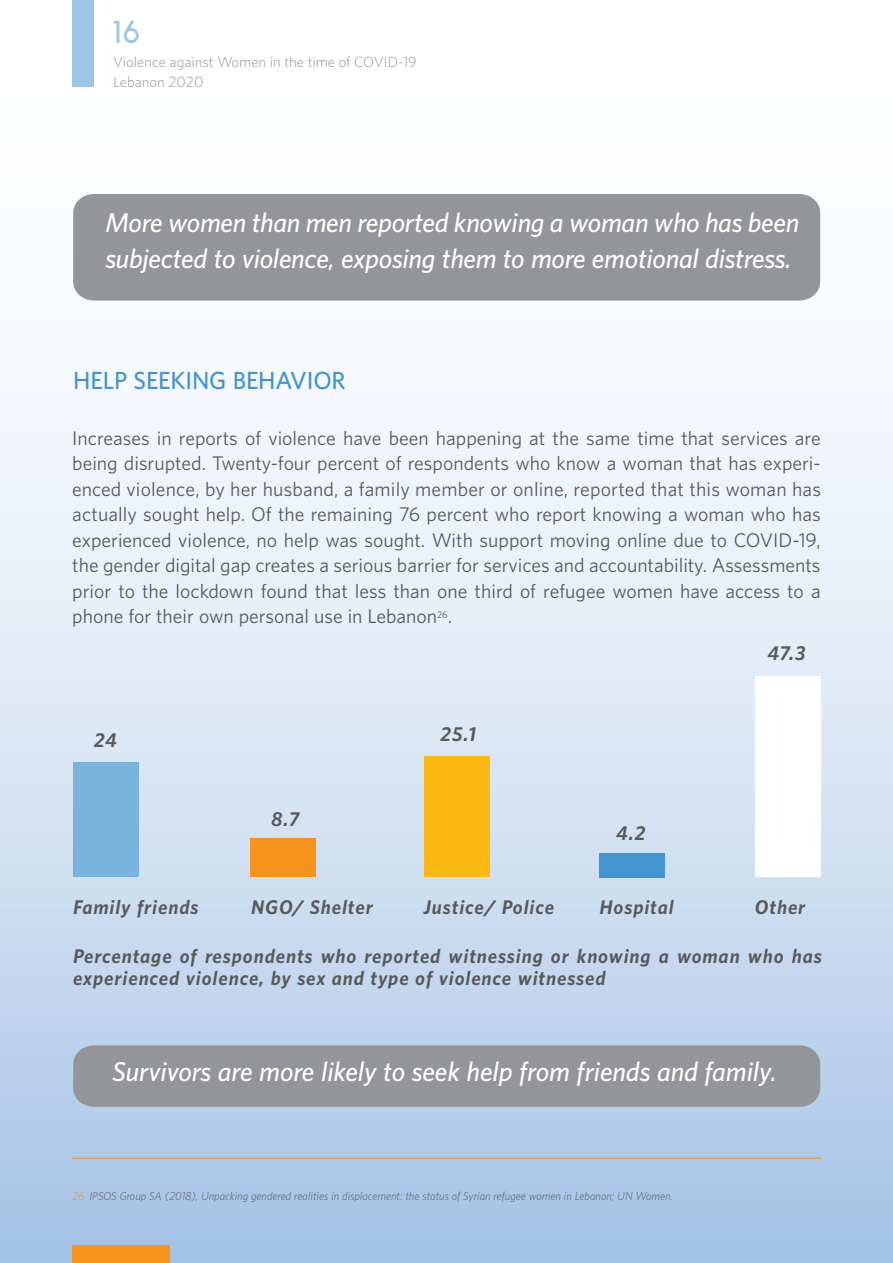
<style>
.page{position:relative;width:893px;height:1263px;background:#fff}
.page>*{position:absolute;margin:0;border:0;box-sizing:border-box;transform-origin:0 0}
.t1{font:700 30px "Quadranta";color:#9cc5e6}
.t2{font:italic 600 24.75px/36px "UNFPA";letter-spacing:-.01em;color:#fff}
.t3{font:600 22.5px "UNFPA";letter-spacing:-.01em;color:#4294d0}
.t4{font:18px/25.5px "UNFPA Text";color:#58595b;text-align:justify}
.t5{font:italic 700 18px/22.5px "UNFPA";letter-spacing:.05em;color:#58595b}
.t6{font:300 13.5px/19.5px "UNFPA";color:#939598}
.t7{font:italic 300 10.5px "UNFPA";color:#58595b}
.s1{color:#f7931d}
</style>
<div class="page">
<div style="left:0;top:0;width:893px;height:1263px;background:linear-gradient(to bottom,#fff,#afc9e8)"></div>
<div style="left:72px;top:1246px;width:98px;height:17px;background:#f7931d"></div>
<hr style="left:72px;top:1158px;width:749px;height:1px;background:#f7931d">
<div style="left:599px;top:854px;width:65px;height:24px;background:#4295d1"></div>
<div style="left:73px;top:762px;width:65px;height:115px;background:#7ab4dc"></div>
<div style="left:250px;top:838px;width:65px;height:39px;background:#f7931d"></div>
<div style="left:425px;top:756px;width:65px;height:121px;background:#fcb914"></div>
<div style="left:755px;top:676px;width:65px;height:201px;background:#fff"></div>
<div style="left:73px;top:194px;width:747px;height:106px;background:#939598"></div>
<div style="left:73px;top:1045px;width:747px;height:62px;background:#939598"></div>
<div style="left:72px;top:0;width:22px;height:87px;background:#9cc5e6"></div>
<h1 class="t1" style="left:113px;top:13px;width:28px">16</h1>
<p class="t6" style="left:113px;top:52px;width:305px">Violence against Women in the time of COVID-19<br>Lebanon 2020</p>
<h2 class="t2" style="left:105px;top:204px;width:695px">More women than men reported knowing a woman who has been subjected to violence, exposing them to more emotional distress.</h2>
<p class="t3" style="left:73px;top:365px;width:274px">HELP SEEKING BEHAVIOR</p>
<p class="t4" style="left:72px;top:425px;width:750px">Increases in reports of violence have been happening at the same time that services are being disrupted. Twenty-four percent of respondents who know a woman that has experi&shy;enced violence, by her husband, a family member or online, reported that this woman has actually sought help. Of the remaining 76 percent who report knowing a woman who has experienced violence, no help was sought. With support moving online due to COVID-19, the gender digital gap creates a serious barrier for services and accountability. Assessments prior to the lockdown found that less than one third of refugee women have access to a phone for their own personal use in Lebanon<sup>26</sup>.</p>
<p class="t5" style="left:94px;top:728px;width:24px">24</p>
<p class="t5" style="left:271px;top:807px;width:30px">8.7</p>
<p class="t5" style="left:441px;top:722px;width:37px">25.1</p>
<p class="t5" style="left:616px;top:821px;width:31px">4.2</p>
<p class="t5" style="left:767px;top:641px;width:40px">47.3</p>
<p class="t5" style="left:73px;top:895px;width:127px">Family friends</p>
<p class="t5" style="left:251px;top:895px;width:123px">NGO/ Shelter</p>
<p class="t5" style="left:423px;top:895px;width:132px">Justice/ Police</p>
<p class="t5" style="left:599px;top:895px;width:76px">Hospital</p>
<p class="t5" style="left:755px;top:895px;width:52px">Other</p>
<p class="t5" style="left:73px;top:944px;width:750px">Percentage of respondents who reported witnessing or knowing a woman who has experienced violence, by sex and type of violence witnessed</p>
<h2 class="t2" style="left:112px;top:1053px;width:666px">Survivors are more likely to seek help from friends and family.</h2>
<p class="t7" style="left:73px;top:1189px;width:602px"><span class="s1">26</span> IPSOS Group SA (2018), Unpacking gendered realities in displacement: the status of Syrian refugee women in Lebanon; UN Women.</p>
</div>
